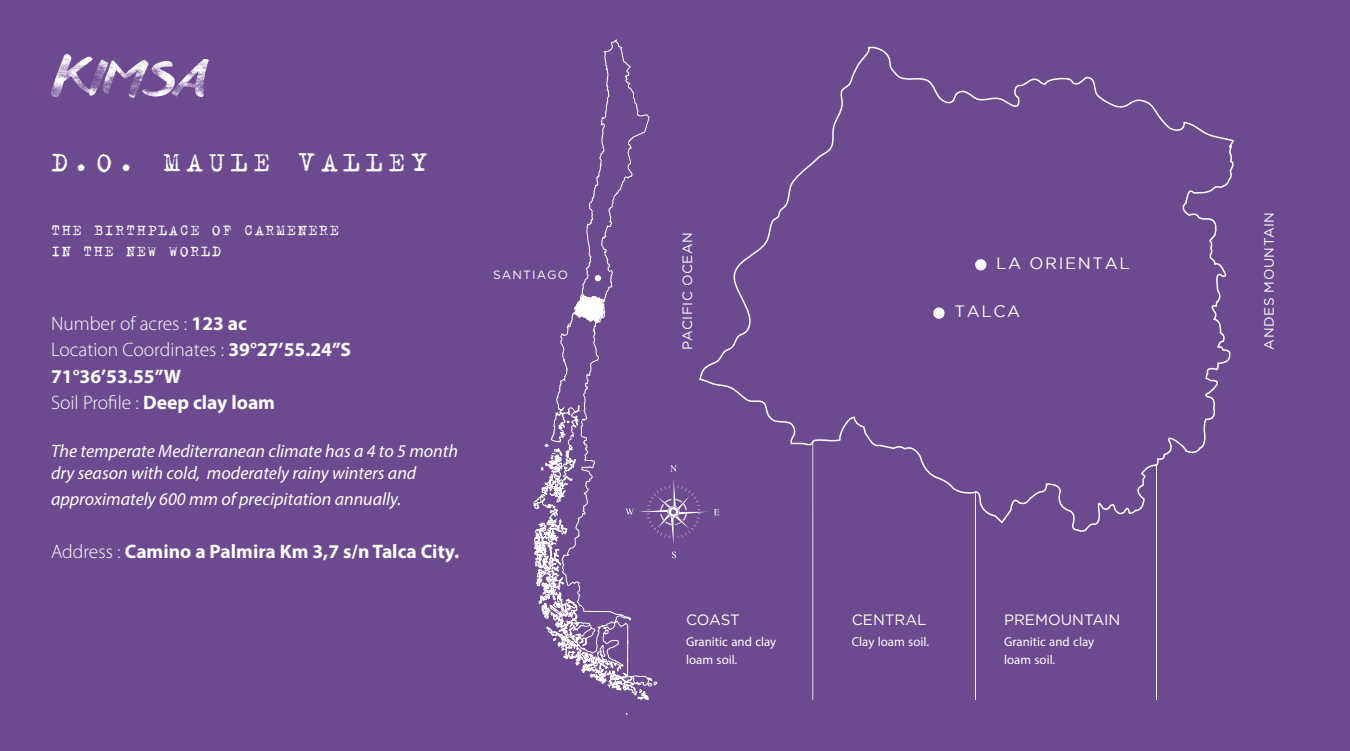
<style>
.page{position:relative;width:1350px;height:751px;background:#fff}
.page>*{position:absolute;margin:0;border:0;box-sizing:border-box;transform-origin:0 0}
.t1{font:30px "Trixie";letter-spacing:.2em;color:#fff}
.t2{font:300 19.5px/26.4px "Myriad Pro";color:#fff}
.t3{font:700 19.5px "Myriad Pro";color:#fff}
.t4{font:italic 18px/21.6px "Myriad Pro";color:#fff}
.t5{font:18px/18px "Myriad Arabic";color:#fff}
.t6{font:16.5px/21px "Trixie";letter-spacing:.1em;color:#fff}
.t7{font:16.5px "Gotham";letter-spacing:.1em;color:#fff}
.t8{font:15px "Gotham";color:#fff}
.t9{font:13.5px "Gotham";letter-spacing:.04em;color:#fff}
.t10{font:12px "Gotham";letter-spacing:.1em;color:#fff}
.s1{font-weight:700}
.s2{font-weight:300}
</style>
<div class="page">
<div style="left:0;top:0;width:1350px;height:750px;background:#6d498f"></div>
<svg style="left:699px;top:46px;width:536px;height:654px"></svg>
<div style="left:933px;top:307px;width:12px;height:11px;background:#fff;border-radius:50%"></div>
<div style="left:975px;top:259px;width:11px;height:11px;background:#fff;border-radius:50%"></div>
<svg style="left:670px;top:465px;width:7px;height:6px"></svg>
<svg style="left:714px;top:508px;width:5px;height:7px"></svg>
<svg style="left:672px;top:551px;width:4px;height:6px"></svg>
<svg style="left:658px;top:478px;width:49px;height:66px"></svg>
<hr style="left:812px;top:441px;width:1px;height:258px;background:#fff">
<hr style="left:975px;top:491px;width:1px;height:208px;background:#fff">
<hr style="left:1156px;top:465px;width:1px;height:234px;background:#fff">
<svg style="left:533px;top:39px;width:125px;height:675px"></svg>
<svg style="left:51px;top:54px;width:158px;height:44px"></svg>
<h1 class="t1" style="left:51px;top:142px;width:378px">D.O. MAULE VALLEY</h1>
<p class="t6" style="left:51px;top:219px;width:289px">THE BIRTHPLACE OF CARMENERE<br>IN THE NEW WORLD</p>
<p class="t2" style="left:51px;top:310px;width:302px">Number of acres : <span class="s1">123 ac<br></span>Location Coordinates : <span class="s1">39°27’55.24’’S<br>71°36’53.55’’W<br></span>Soil Profile : <span class="s1">Deep clay loam</span></p>
<p class="t4" style="left:51px;top:439px;width:409px">The temperate Mediterranean climate has a 4 to 5 month dry season with cold, moderately rainy winters and</p>
<p class="t4" style="left:51px;top:487px;width:352px">approximately 600 mm of precipitation annually.</p>
<p class="t3" style="left:51px;top:538px;width:410px"><span class="s2">Address :</span> Camino a Palmira Km 3,7 s/n Talca City.</p>
<p class="t10" style="left:493px;top:268px;width:76px">SANTIAGO</p>
<p class="t9" style="left:680px;top:349px;width:119px;rotate:-90deg">PACIFIC OCEAN</p>
<p class="t7" style="left:996px;top:254px;width:135px">LA ORIENTAL</p>
<p class="t7" style="left:954px;top:302px;width:67px">TALCA</p>
<p class="t8" style="left:686px;top:611px;width:55px">COAST</p>
<p class="t5" style="left:686px;top:632px;width:92px">Granitic and clay loam soil.</p>
<p class="t8" style="left:852px;top:611px;width:76px">CENTRAL</p>
<p class="t5" style="left:852px;top:632px;width:79px">Clay loam soil.</p>
<p class="t8" style="left:1004px;top:611px;width:118px">PREMOUNTAIN</p>
<p class="t5" style="left:1004px;top:632px;width:92px">Granitic and clay loam soil.</p>
<p class="t9" style="left:1262px;top:349px;width:139px;rotate:-90deg">ANDES MOUNTAIN</p>
</div>
